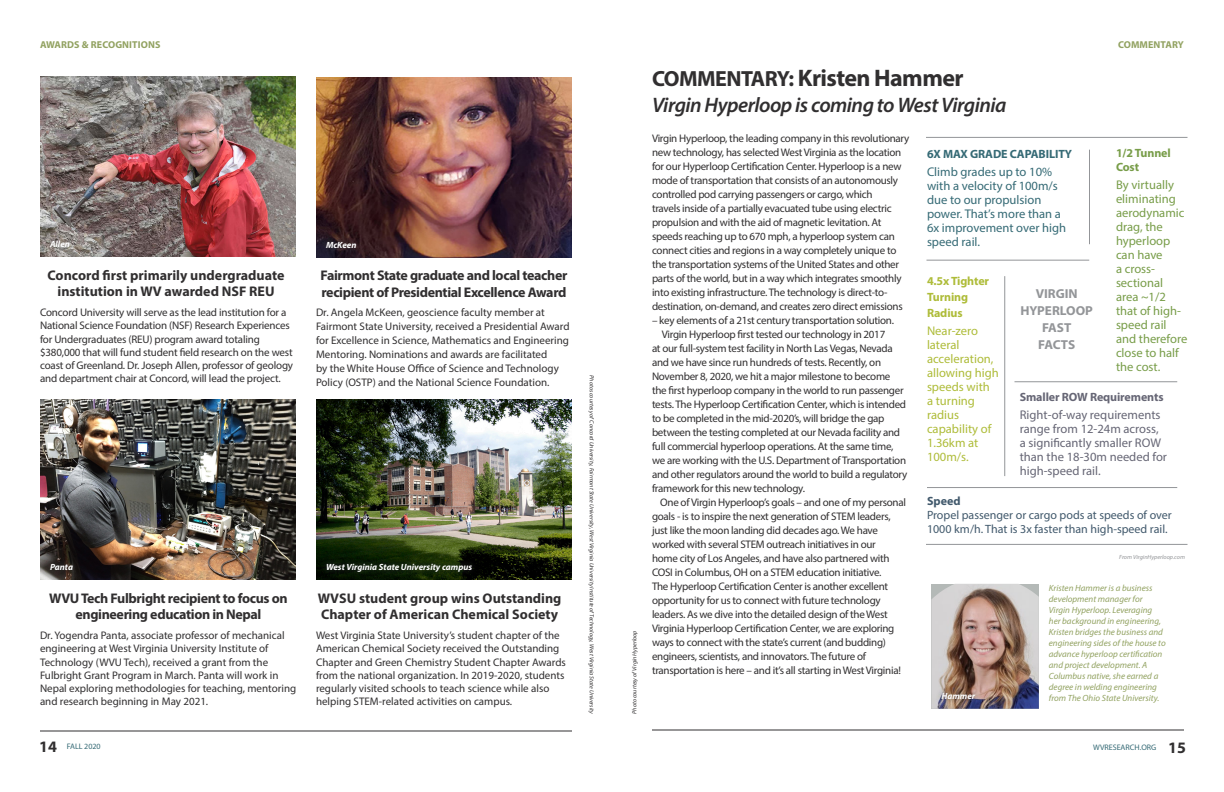
<style>
.page{position:relative;width:1224px;height:792px;background:#fff}
.page>*{position:absolute;margin:0;border:0;box-sizing:border-box;transform-origin:0 0}
.t1{font:700 24px "Myriad Pro";letter-spacing:-.025em;color:#312f30}
.t2{font:italic 600 21px "Myriad Pro";letter-spacing:-.025em;color:#312f30}
.t3{font:700 16px "Myriad Pro";color:#312f30}
.t4{font:700 14px/16px "Myriad Pro";letter-spacing:-.025em;color:#312f30;text-align:center}
.t5{font:700 14px/16px "Myriad Pro";color:#312f30;text-align:center}
.t6{font:700 13px/17px "Myriad Pro";color:#939598;text-align:center}
.t7{font:12.6px/14px "Myriad Pro";color:#789d49}
.t8{font:12.6px/14px "Myriad Pro";color:#356a75}
.t9{font:12.6px/14px "Myriad Pro";color:#666675}
.t10{font:12.6px/14px "Myriad Pro";color:#aebc39}
.t11{font:12px/14px "Myriad Pro";color:#41596c}
.t12{font:700 12px/16px "Myriad Pro";letter-spacing:-.01em;color:#aebc39}
.t13{font:700 12px "Myriad Pro";letter-spacing:-.01em;color:#666675}
.t14{font:700 12px "Myriad Pro";letter-spacing:-.01em;color:#356a75}
.t15{font:700 12px/14px "Myriad Pro";letter-spacing:-.01em;color:#789d49}
.t16{font:700 12px "Myriad Pro";color:#41596c}
.t17{font:11px/14px "Myriad Pro";letter-spacing:-.025em;color:#312f30}
.t18{font:11px/13.2px "Myriad Pro";color:#312f30}
.t19{font:700 10px "Myriad Pro";letter-spacing:.01em;color:#92a261}
.t20{font:italic 9px/11px "Myriad Pro";color:#92a261}
.t21{font:italic 700 9px "Myriad Pro";color:#fff}
.t22{font:8px "Myriad Pro";color:#356a75}
.t23{font:italic 6px "Myriad Pro";color:#312f30}
.t24{font:italic 6px "Myriad Pro";color:#939598}
.s1{font-size:22px}
</style>
<div class="page">
<img style="left:40px;top:76px;width:256px;height:180px">
<img style="left:316px;top:78px;width:256px;height:180px">
<img style="left:40px;top:400px;width:256px;height:180px">
<img style="left:316px;top:400px;width:256px;height:180px">
<img style="left:931px;top:584px;width:108px;height:125px">
<hr style="left:40px;top:731px;width:532px;height:1px;background:#312f30">
<hr style="left:652px;top:730px;width:532px;height:1px;background:#312f30">
<div style="left:936px;top:687px;width:45px;height:18px;background:#3e3e3f;opacity:.75"></div>
<hr style="left:926px;top:137px;width:262px;height:1px;background:#939598">
<hr style="left:1089px;top:150px;width:1px;height:94px;background:#939598">
<hr style="left:926px;top:544px;width:262px;height:1px;background:#939598">
<hr style="left:1004px;top:276px;width:1px;height:200px;background:#939598">
<hr style="left:926px;top:260px;width:163px;height:1px;background:#939598">
<hr style="left:1014px;top:382px;width:163px;height:1px;background:#939598">
<hr style="left:927px;top:487px;width:250px;height:1px;background:#939598">
<div style="left:44px;top:234px;width:32px;height:19px;background:#3e3e3f;opacity:.75"></div>
<div style="left:320px;top:235px;width:42px;height:19px;background:#3e3e3f;opacity:.75"></div>
<div style="left:44px;top:557px;width:35px;height:19px;background:#3e3e3f;opacity:.75"></div>
<div style="left:321px;top:557px;width:157px;height:20px;background:#3e3e3f;opacity:.75"></div>
<p class="t19" style="left:40px;top:38px;width:122px">AWARDS &amp; RECOGNITIONS</p>
<p class="t19" style="left:1118px;top:38px;width:67px">COMMENTARY</p>
<p class="t21" style="left:50px;top:238px;width:21px">Allen</p>
<p class="t21" style="left:326px;top:239px;width:32px">McKeen</p>
<p class="t5" style="left:48px;top:267px;width:238px">Concord first primarily undergraduate institution in WV awarded NSF REU</p>
<p class="t17" style="left:40px;top:306px;width:255px;line-height:13.2px">Concord University will serve as the lead institution for a National Science Foundation (NSF) Research Experiences for Undergraduates (REU) program award totaling $380,000 that will fund student field research on the west coast of Greenland. Dr. Joseph Allen, professor of geology and department chair at Concord, will lead the project.</p>
<p class="t4" style="left:321px;top:266px;width:248px;line-height:16.8px;text-align:left">Fairmont State graduate and local teacher recipient of Presidential Excellence Award</p>
<p class="t18" style="left:316px;top:305px;width:255px;line-height:14px">Dr. Angela McKeen, geoscience faculty member at Fairmont State University, received a Presidential Award for Excellence in Science, Mathematics and Engineering Mentoring. Nominations and awards are facilitated<br>by the White House Office of Science and Technology Policy (OSTP) and the National Science Foundation.</p>
<p class="t21" style="left:50px;top:561px;width:25px">Panta</p>
<p class="t21" style="left:326px;top:561px;width:148px">West Virginia State University campus</p>
<p class="t4" style="left:49px;top:590px;width:240px">WVU Tech Fulbright recipient to focus on engineering education in Nepal</p>
<p class="t5" style="left:318px;top:590px;width:245px;text-align:left">WVSU student group wins Outstanding<br>Chapter of American Chemical Society</p>
<p class="t18" style="left:40px;top:629px;width:258px">Dr. Yogendra Panta, associate professor of mechanical engineering at West Virginia University Institute of Technology (WVU Tech), received a grant from the Fulbright Grant Program in March. Panta will work in Nepal exploring methodologies for teaching, mentoring and research beginning in May 2021.</p>
<p class="t18" style="left:316px;top:629px;width:251px">West Virginia State University’s student chapter of the American Chemical Society received the Outstanding Chapter and Green Chemistry Student Chapter Awards from the national organization. In 2019-2020, students regularly visited schools to teach science while also helping STEM-related activities on campus.</p>
<p class="t23" style="left:595px;top:375px;width:340px;rotate:90deg">Photos courtesy of Concord University, Fairmont State University, West Virginia University Institute of Technology, West Virginia State University</p>
<p class="t23" style="left:631px;top:714px;width:85px;rotate:-90deg">Photo courtesy of Virgin Hyperloop</p>
<p class="t1" style="left:652px;top:62px;width:313px"><span class="s1">COMMENTARY:</span> Kristen Hammer</p>
<p class="t2" style="left:652px;top:91px;width:356px">Virgin Hyperloop is coming to West Virginia</p>
<p class="t17" style="left:652px;top:131px;width:259px">Virgin Hyperloop, the leading company in this revolutionary new technology, has selected West Virginia as the location for our Hyperloop Certification Center. Hyperloop is a new mode of transportation that consists of an autonomously controlled pod carrying passengers or cargo, which<br>travels inside of a partially evacuated tube using electric propulsion and with the aid of magnetic levitation. At speeds reaching up to 670 mph, a hyperloop system can connect cities and regions in a way completely unique to the transportation systems of the United States and other parts of the world, but in a way which integrates smoothly into existing infrastructure. The technology is direct-to&shy;destination, on-demand, and creates zero direct emissions</p>
<p class="t17" style="left:652px;top:313px;width:244px">– key elements of a 21st century transportation solution.</p>
<p class="t17" style="left:652px;top:327px;width:257px;text-indent:10px">Virgin Hyperloop first tested our technology in 2017<br>at our full-system test facility in North Las Vegas, Nevada and we have since run hundreds of tests. Recently, on November 8, 2020, we hit a major milestone to become the first hyperloop company in the world to run passenger tests. The Hyperloop Certification Center, which is intended to be completed in the mid-2020’s, will bridge the gap between the testing completed at our Nevada facility and full commercial hyperloop operations. At the same time, we are working with the U.S. Department of Transportation and other regulators around the world to build a regulatory framework for this new technology.</p>
<p class="t17" style="left:652px;top:495px;width:255px;text-indent:8px">One of Virgin Hyperloop’s goals – and one of my personal goals - is to inspire the next generation of STEM leaders, just like the moon landing did decades ago. We have worked with several STEM outreach initiatives in our<br>home city of Los Angeles, and have also partnered with COSI in Columbus, OH on a STEM education initiative.<br>The Hyperloop Certification Center is another excellent opportunity for us to connect with future technology leaders. As we dive into the detailed design of the West Virginia Hyperloop Certification Center, we are exploring ways to connect with the state’s current (and budding) engineers, scientists, and innovators. The future of transportation is here – and it’s all starting in West Virginia!</p>
<p class="t15" style="left:1116px;top:145px;width:56px">1/2 Tunnel<br>Cost</p>
<p class="t7" style="left:1116px;top:177px;width:73px">By virtually eliminating aerodynamic drag, the hyperloop can have<br>a cross&shy;sectional area ~1/2 that of high&shy;speed rail and therefore close to half the cost.</p>
<p class="t14" style="left:927px;top:146px;width:147px">6X MAX GRADE CAPABILITY</p>
<p class="t8" style="left:927px;top:165px;width:141px">Climb grades up to 10% with a velocity of 100m/s due to our propulsion power. That’s more than a<br>6x improvement over high speed rail.</p>
<p class="t12" style="left:927px;top:273px;width:64px">4.5x Tighter<br>Turning<br>Radius</p>
<p class="t10" style="left:927px;top:324px;width:73px">Near-zero lateral acceleration, allowing high speeds with a turning radius capability of<br>1.36km at<br>100m/s.</p>
<p class="t6" style="left:1021px;top:285px;width:74px">VIRGIN<br>HYPERLOOP</p>
<p class="t6" style="left:1042px;top:319px;width:31px">FAST</p>
<p class="t6" style="left:1038px;top:336px;width:38px">FACTS</p>
<p class="t13" style="left:1020px;top:390px;width:145px">Smaller ROW Requirements</p>
<p class="t9" style="left:1020px;top:408px;width:149px">Right-of-way requirements range from 12-24m across, a significantly smaller ROW than the 18-30m needed for high-speed rail.</p>
<p class="t16" style="left:927px;top:493px;width:35px">Speed</p>
<p class="t11" style="left:927px;top:508px;width:246px">Propel passenger or cargo pods at speeds of over<br>1000 km/h. That is 3x faster than high-speed rail.</p>
<p class="t24" style="left:1119px;top:553px;width:67px">From VirginHyperloop.com</p>
<p class="t20" style="left:1049px;top:582px;width:118px">Kristen Hammer is a business development manager for<br>Virgin Hyperloop. Leveraging her background in engineering,<br>Kristen bridges the business and engineering sides of the house to advance hyperloop certification and project development. A<br>Columbus native, she earned a degree in welding engineering from The Ohio State University.</p>
<p class="t21" style="left:941px;top:690px;width:35px">Hammer</p>
<p class="t3" style="left:39px;top:736px;width:19px">14</p>
<p class="t22" style="left:67px;top:742px;width:35px">FALL 2020</p>
<p class="t3" style="left:1168px;top:737px;width:19px">15</p>
<p class="t22" style="left:1093px;top:742px;width:65px">WVRESEARCH.ORG</p>
</div>
